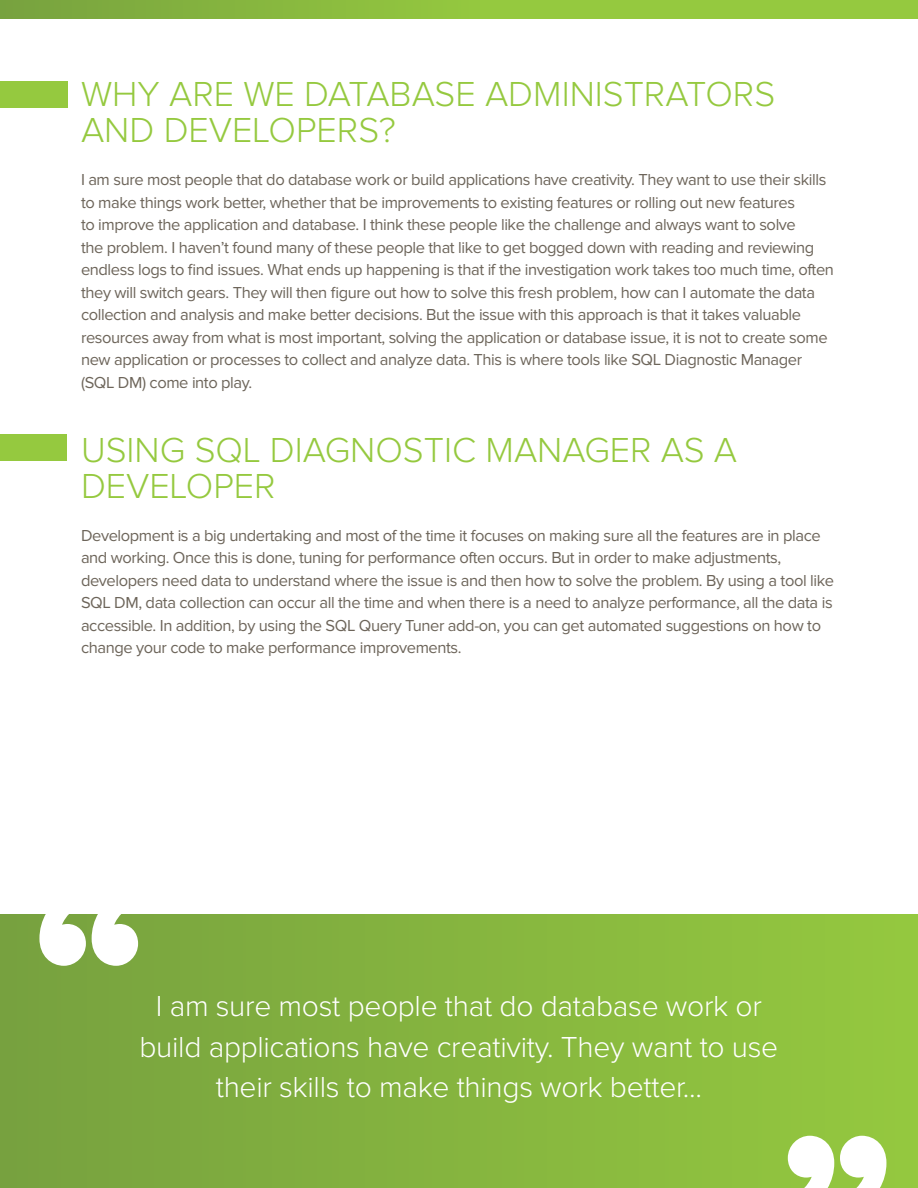
<style>
.page{position:relative;width:918px;height:1188px;background:#fff}
.page>*{position:absolute;margin:0;border:0;box-sizing:border-box;transform-origin:0 0}
.t1{font:300 36px/36px "Proxima Nova";color:#95c93f}
.t2{font:300 30px/40.5px "Proxima Nova";letter-spacing:-.01em;color:#fff;text-align:center}
.t3{font:16.5px/22.5px "Proxima Nova";letter-spacing:-.025em;color:#6d655a}
</style>
<div class="page">
<div style="left:0;top:0;width:918px;height:19px;background:linear-gradient(to right,#7eaa3f,#9cd33f)"></div>
<div style="left:0;top:914px;width:918px;height:274px;background:linear-gradient(to right,#77a13f,#95c83f)"></div>
<svg style="left:39px;top:914px;width:99px;height:52px"></svg>
<svg style="left:788px;top:1136px;width:98px;height:52px"></svg>
<div style="left:0;top:81px;width:68px;height:27px;background:#95c93f"></div>
<div style="left:0;top:434px;width:67px;height:27px;background:#95c93f"></div>
<h1 class="t1" style="left:81px;top:78px;width:696px">WHY ARE WE DATABASE ADMINISTRATORS<br>AND DEVELOPERS?</h1>
<p class="t3" style="left:81px;top:169px;width:755px">I am sure most people that do database work or build applications have creativity. They want to use their skills to make things work better, whether that be improvements to existing features or rolling out new features<br>to improve the application and database. I think these people like the challenge and always want to solve<br>the problem. I haven’t found many of these people that like to get bogged down with reading and reviewing endless logs to find issues. What ends up happening is that if the investigation work takes too much time, often they will switch gears. They will then figure out how to solve this fresh problem, how can I automate the data collection and analysis and make better decisions. But the issue with this approach is that it takes valuable resources away from what is most important, solving the application or database issue, it is not to create some new application or processes to collect and analyze data. This is where tools like SQL Diagnostic Manager (SQL DM) come into play.</p>
<h1 class="t1" style="left:81px;top:433px;width:658px">USING SQL DIAGNOSTIC MANAGER AS A<br>DEVELOPER</h1>
<p class="t3" style="left:81px;top:524px;width:755px">Development is a big undertaking and most of the time it focuses on making sure all the features are in place and working. Once this is done, tuning for performance often occurs. But in order to make adjustments, developers need data to understand where the issue is and then how to solve the problem. By using a tool like SQL DM, data collection can occur all the time and when there is a need to analyze performance, all the data is accessible. In addition, by using the SQL Query Tuner add-on, you can get automated suggestions on how to change your code to make performance improvements.</p>
<h2 class="t2" style="left:139px;top:987px;width:640px">I am sure most people that do database work or build applications have creativity. They want to use their skills to make things work better...</h2>
</div>
